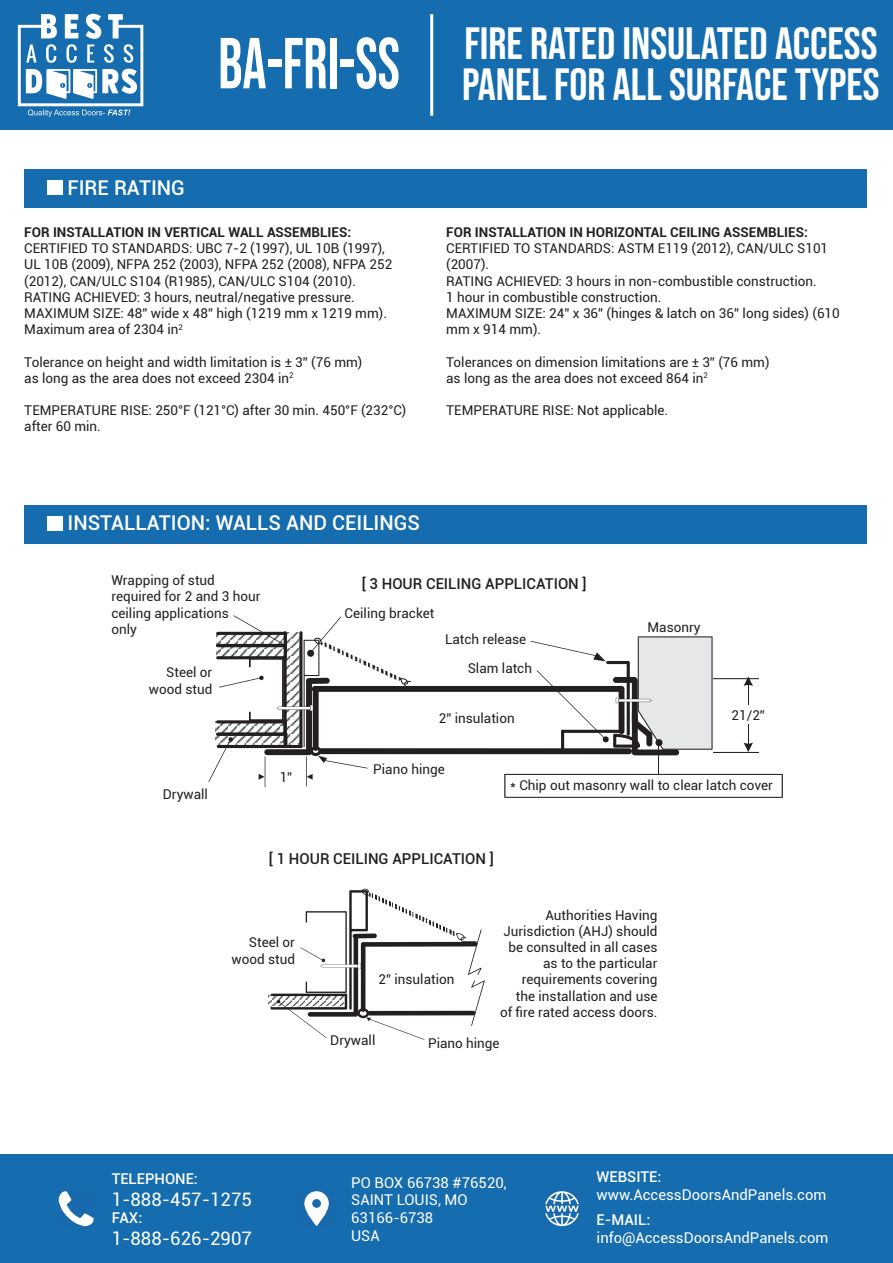
<style>
.page{position:relative;width:893px;height:1263px;background:#fff}
.page>*{position:absolute;margin:0;border:0;box-sizing:border-box;transform-origin:0 0}
.t1{font:45px/40.5px "Bebas Neue";color:#fff;text-align:right}
.t2{font:500 20.4px "Roboto";color:#fff}
.t3{font:18.6px "Roboto";color:#fff}
.t4{font:500 15px "Roboto";color:#231f20}
.t5{font:14.85px/17.9px "Roboto";color:#fff}
.t6{font:500 14.85px "Roboto";color:#fff}
.t7{font:13.5px/16.2px "Roboto";color:#231f20}
.t8{font:700 13.5px "Roboto";color:#231f20}
</style>
<div class="page">
<div style="left:0;top:1154px;width:893px;height:109px;background:#156cae"></div>
<svg style="left:304px;top:1191px;width:25px;height:35px"></svg>
<svg style="left:58px;top:1191px;width:36px;height:35px"></svg>
<svg style="left:545px;top:1191px;width:34px;height:35px"></svg>
<div style="left:24px;top:169px;width:843px;height:39px;background:#156cae"></div>
<div style="left:48px;top:180px;width:15px;height:15px;background:#fff"></div>
<div style="left:24px;top:505px;width:843px;height:39px;background:#156cae"></div>
<div style="left:48px;top:516px;width:15px;height:14px;background:#fff"></div>
<div style="left:0;top:0;width:893px;height:130px;background:#156cae"></div>
<img style="left:17px;top:13px;width:127px;height:104px">
<svg style="left:268px;top:889px;width:217px;height:151px"></svg>
<svg style="left:208px;top:615px;width:575px;height:183px"></svg>
<hr style="left:430px;top:14px;width:3px;height:102px;background:#fff">
<h2 class="t2" style="left:67px;top:173px;width:119px">FIRE RATING</h2>
<h1 class="t1" style="left:218px;top:23px;width:663px">FIRE RATED INSULATED ACCESS<br><sup>BA-FRI-SS</sup> PANEL FOR ALL SURFACE TYPES</h1>
<p class="t8" style="left:24px;top:223px;width:328px">FOR INSTALLATION IN VERTICAL WALL ASSEMBLIES:</p>
<p class="t7" style="left:24px;top:240px;width:370px">CERTIFIED TO STANDARDS: UBC 7-2 (1997), UL 10B (1997), UL 10B (2009), NFPA 252 (2003), NFPA 252 (2008), NFPA 252 (2012), CAN/ULC S104 (R1985), CAN/ULC S104 (2010).<br>RATING ACHIEVED: 3 hours, neutral/negative pressure.<br>MAXIMUM SIZE: 48” wide x 48” high (1219 mm x 1219 mm).<br>Maximum area of 2304 in<sup>2</sup></p>
<p class="t7" style="left:24px;top:353px;width:340px">Tolerance on height and width limitation is ± 3” (76 mm) as long as the area does not exceed 2304 in<sup>2</sup></p>
<p class="t7" style="left:24px;top:402px;width:384px">TEMPERATURE RISE: 250°F (121°C) after 30 min. 450°F (232°C) after 60 min.</p>
<p class="t8" style="left:446px;top:223px;width:363px">FOR INSTALLATION IN HORIZONTAL CEILING ASSEMBLIES:</p>
<p class="t7" style="left:446px;top:240px;width:395px">CERTIFIED TO STANDARDS: ASTM E119 (2012), CAN/ULC S101 (2007).<br>RATING ACHIEVED: 3 hours in non-combustible construction.<br>1 hour in combustible construction.<br>MAXIMUM SIZE: 24” x 36” (hinges &amp; latch on 36” long sides) (610 mm x 914 mm).</p>
<p class="t7" style="left:446px;top:353px;width:325px">Tolerances on dimension limitations are ± 3” (76 mm) as long as the area does not exceed 864 in<sup>2</sup></p>
<p class="t7" style="left:446px;top:402px;width:223px">TEMPERATURE RISE: Not applicable.</p>
<h2 class="t2" style="left:67px;top:509px;width:354px">INSTALLATION: WALLS AND CEILINGS</h2>
<p class="t7" style="left:111px;top:572px;width:105px">Wrapping of stud</p>
<p class="t4" style="left:362px;top:573px;width:226px">[ 3 HOUR CEILING APPLICATION ]</p>
<p class="t7" style="left:111px;top:588px;width:151px">required for 2 and 3 hour ceiling applications<br>only</p>
<p class="t7" style="left:345px;top:604px;width:91px">Ceiling bracket</p>
<p class="t7" style="left:445px;top:630px;width:83px">Latch release</p>
<p class="t7" style="left:149px;top:664px;width:65px;text-align:right">Steel or wood stud</p>
<p class="t7" style="left:468px;top:659px;width:66px">Slam latch</p>
<p class="t7" style="left:439px;top:709px;width:77px">2” insulation</p>
<p class="t7" style="left:648px;top:619px;width:55px">Masonry</p>
<p class="t7" style="left:732px;top:707px;width:35px">21/2”</p>
<p class="t7" style="left:163px;top:785px;width:47px">Drywall</p>
<p class="t7" style="left:280px;top:768px;width:14px">1”</p>
<p class="t7" style="left:373px;top:761px;width:73px">Piano hinge</p>
<p class="t7" style="left:510px;top:777px;width:264px">* Chip out masonry wall to clear latch cover</p>
<p class="t4" style="left:269px;top:848px;width:226px">[ 1 HOUR CEILING APPLICATION ]</p>
<p class="t7" style="left:231px;top:934px;width:65px;text-align:right">Steel or wood stud</p>
<p class="t7" style="left:378px;top:970px;width:77px">2” insulation</p>
<p class="t7" style="left:500px;top:906px;width:159px;text-align:right">Authorities Having<br>Jurisdiction (AHJ) should be consulted in all cases as to the particular requirements covering the installation and use<br>of fire rated access doors.</p>
<p class="t7" style="left:330px;top:1031px;width:47px">Drywall</p>
<p class="t7" style="left:428px;top:1035px;width:73px">Piano hinge</p>
<p class="t6" style="left:112px;top:1168px;width:88px">TELEPHONE:</p>
<h3 class="t3" style="left:112px;top:1186px;width:142px">1-888-457-1275</h3>
<p class="t6" style="left:112px;top:1207px;width:32px">FAX:</p>
<h3 class="t3" style="left:112px;top:1225px;width:142px">1-888-626-2907</h3>
<p class="t5" style="left:351px;top:1173px;width:157px">PO BOX 66738 #76520,<br>SAINT LOUIS, MO<br>63166-6738<br>USA</p>
<p class="t6" style="left:597px;top:1167px;width:66px">WEBSITE:</p>
<p class="t5" style="left:597px;top:1185px;width:231px">www.AccessDoorsAndPanels.com</p>
<p class="t6" style="left:597px;top:1209px;width:55px">E-MAIL:</p>
<p class="t5" style="left:597px;top:1228px;width:233px">info@AccessDoorsAndPanels.com</p>
</div>
